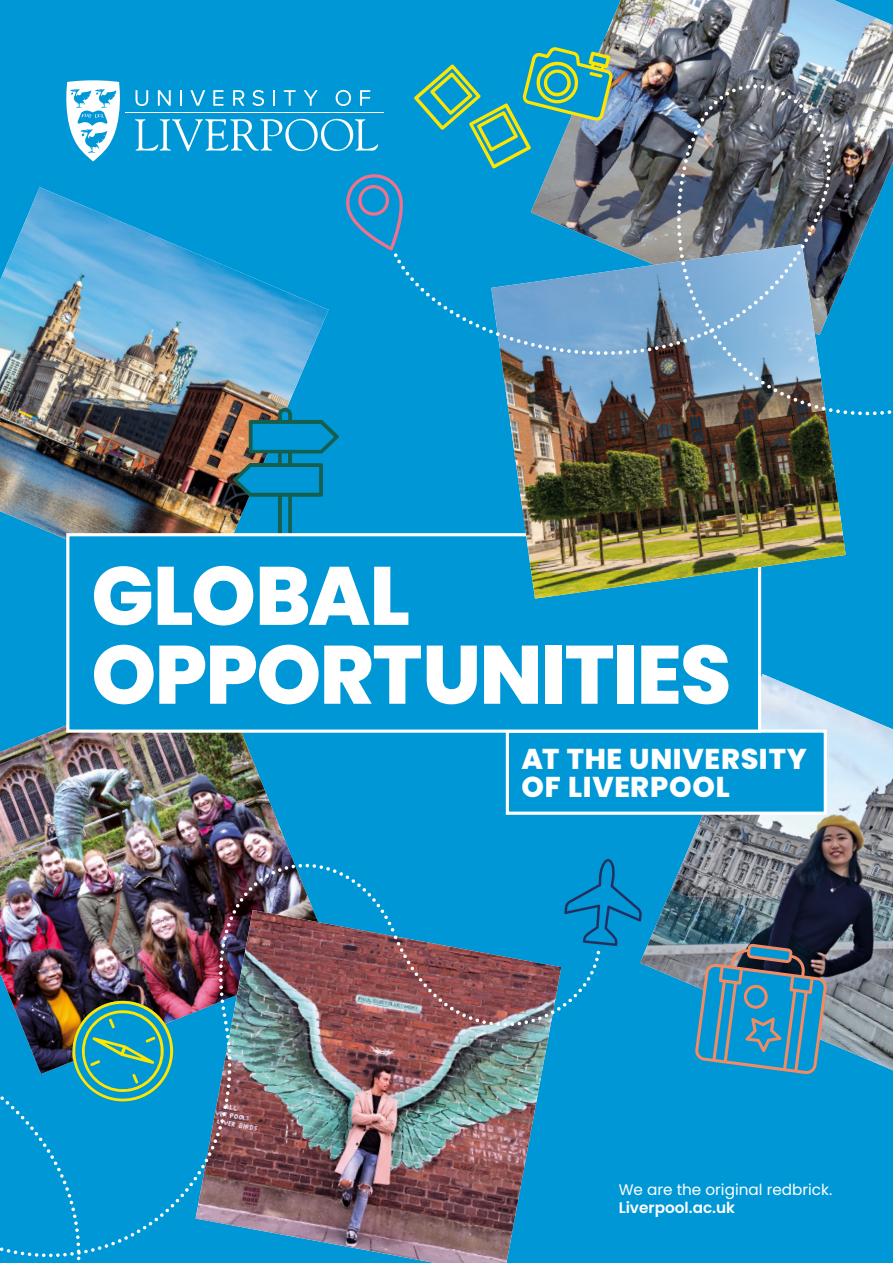
<style>
.page{position:relative;width:893px;height:1263px;background:#0097d6}
.page>*{position:absolute;margin:0;border:0;box-sizing:border-box;transform-origin:0 0}
.t1{font:800 82.5px/78.9px "Poppins";letter-spacing:-.02em;color:#fff}
.t2{font:800 28.65px/29px "Poppins";letter-spacing:.03em;color:#fff}
.t3{font:15.3px "Poppins";color:#fff}
.t4{font:600 15.3px "Poppins";color:#fff}
</style>
<div class="page">
<img style="left:640px;top:701px;width:253px;height:369px">
<img style="left:0;top:187px;width:329px;height:353px">
<svg style="left:233px;top:408px;width:106px;height:125px"></svg>
<img style="left:0;top:725px;width:308px;height:139px">
<svg style="left:66px;top:80px;width:54px;height:81px"></svg>
<hr style="left:125px;top:112px;width:259px;height:1px;background:#fff">
<svg style="left:180px;top:90px;width:2px;height:16px"></svg>
<svg style="left:213px;top:90px;width:10px;height:16px"></svg>
<svg style="left:190px;top:90px;width:15px;height:16px"></svg>
<svg style="left:158px;top:90px;width:13px;height:16px"></svg>
<svg style="left:136px;top:90px;width:12px;height:16px"></svg>
<svg style="left:360px;top:90px;width:10px;height:16px"></svg>
<svg style="left:304px;top:90px;width:14px;height:16px"></svg>
<svg style="left:284px;top:90px;width:12px;height:16px"></svg>
<svg style="left:233px;top:90px;width:11px;height:16px"></svg>
<svg style="left:336px;top:90px;width:15px;height:16px"></svg>
<svg style="left:273px;top:90px;width:2px;height:16px"></svg>
<svg style="left:252px;top:90px;width:12px;height:16px"></svg>
<svg style="left:135px;top:118px;width:243px;height:33px"></svg>
<img style="left:601px;top:0;width:292px;height:84px">
<img style="left:0;top:864px;width:600px;height:399px">
<svg style="left:346px;top:174px;width:48px;height:77px"></svg>
<svg style="left:564px;top:859px;width:78px;height:87px"></svg>
<svg style="left:429px;top:47px;width:184px;height:37px"></svg>
<svg style="left:66px;top:994px;width:114px;height:114px"></svg>
<svg style="left:695px;top:943px;width:132px;height:132px"></svg>
<div style="left:506px;top:729px;width:321px;height:86px;background:#0097d6;border:3px solid #fff"></div>
<div style="left:66px;top:533px;width:695px;height:200px;background:#0097d6;border:3px solid #fff"></div>
<img style="left:394px;top:84px;width:499px;height:617px">
<h1 class="t1" style="left:91px;top:557px;width:641px">GLOBAL<br>OPPORTUNITIES</h1>
<p class="t2" style="left:521px;top:744px;width:287px">AT THE UNIVERSITY<br>OF LIVERPOOL</p>
<p class="t3" style="left:619px;top:1180px;width:215px">We are the original redbrick.</p>
<p class="t4" style="left:619px;top:1199px;width:118px">Liverpool.ac.uk</p>
</div>
